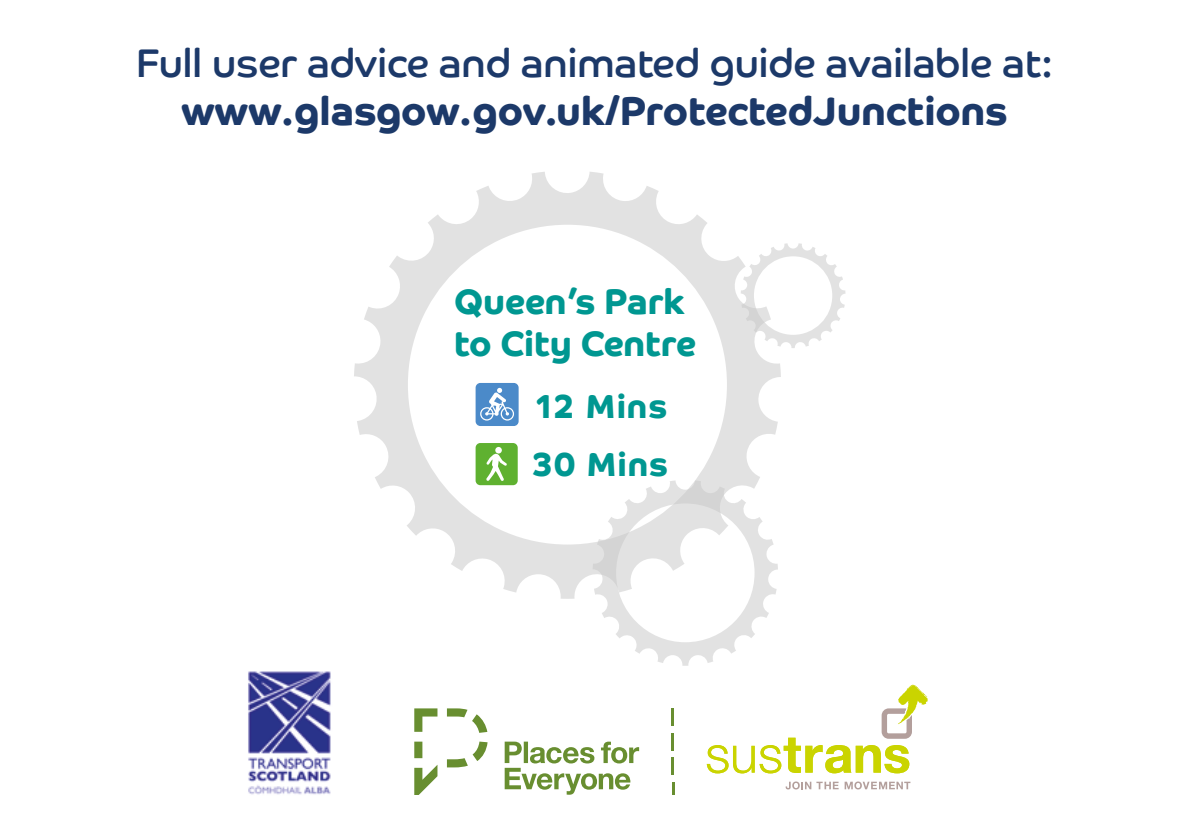
<style>
.page{position:relative;width:1191px;height:840px;background:#fff}
.page>*{position:absolute;margin:0;border:0;box-sizing:border-box;transform-origin:0 0}
.t1{font:40px "Co Headline";color:#1c3969}
.t2{font:700 40px "Co Headline";color:#1c3969}
.t3{font:700 35.4px/41.2px "Co Headline";color:#009791}
.t4{font:700 33.4px/57.6px "Co Headline";letter-spacing:.03em;color:#009791}
</style>
<div class="page">
<svg style="left:414px;top:708px;width:225px;height:86px"></svg>
<svg style="left:672px;top:782px;width:2px;height:12px"></svg>
<svg style="left:672px;top:757px;width:2px;height:17px"></svg>
<svg style="left:672px;top:733px;width:2px;height:17px"></svg>
<svg style="left:672px;top:708px;width:2px;height:17px"></svg>
<svg style="left:785px;top:781px;width:53px;height:8px"></svg>
<svg style="left:844px;top:781px;width:66px;height:8px"></svg>
<svg style="left:707px;top:684px;width:220px;height:89px"></svg>
<img style="left:248px;top:671px;width:83px;height:124px">
<svg style="left:354px;top:172px;width:427px;height:426px"></svg>
<div style="left:475px;top:383px;width:43px;height:43px;background:#4b8ac9;border-radius:5px"></div>
<svg style="left:480px;top:387px;width:34px;height:33px"></svg>
<div style="left:475px;top:443px;width:43px;height:42px;background:#5fb130;border-radius:5px"></div>
<svg style="left:486px;top:447px;width:21px;height:34px"></svg>
<svg style="left:592px;top:480px;width:186px;height:185px"></svg>
<svg style="left:740px;top:243px;width:105px;height:105px"></svg>
<h2 class="t1" style="left:136px;top:39px;width:918px">Full user advice and animated guide available at:</h2>
<p class="t2" style="left:181px;top:87px;width:828px">www.glasgow.gov.uk/ProtectedJunctions</p>
<p class="t3" style="left:454px;top:281px;width:243px">Queen’s Park to City Centre</p>
<p class="t4" style="left:533px;top:377px;width:137px">12 Mins<br>30 Mins</p>
</div>
